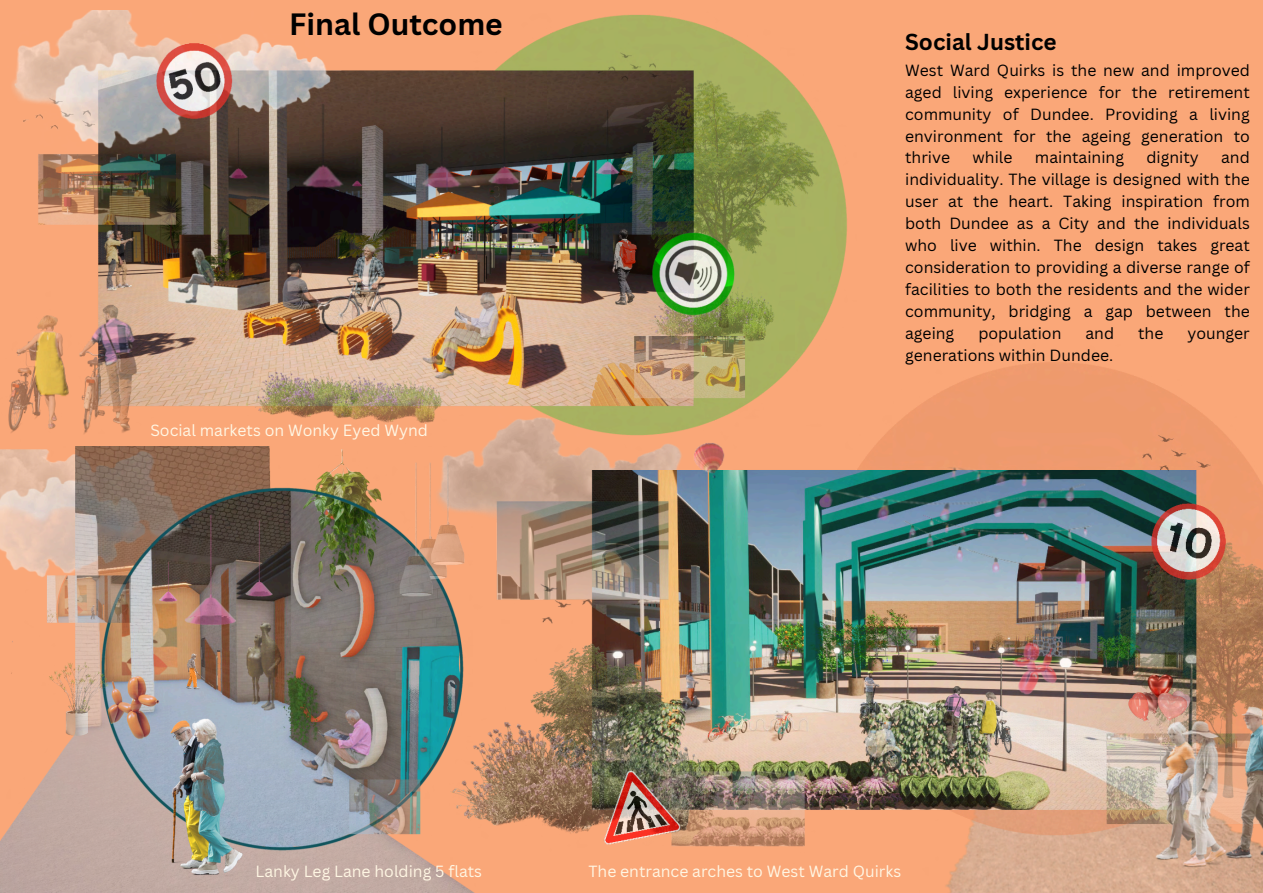
<style>
.page{position:relative;width:1263px;height:893px;background:#faa778}
.page>*{position:absolute;margin:0;border:0;box-sizing:border-box;transform-origin:0 0}
.t1{font:700 30px "Canva Sans";color:#000}
.t2{font:700 22.5px "Canva Sans";color:#000}
.t3{font:15.75px/21.9px "Canva Sans";color:#000;text-align:justify}
.t4{font:15.75px "Canva Sans";color:#fff6e3}
</style>
<div class="page">
<img style="left:486px;top:362px;width:777px;height:531px">
<img style="left:0;top:501px;width:486px;height:392px">
<img style="left:0;top:10px;width:857px;height:491px">
<p class="t1" style="left:289px;top:3px;width:215px">Final Outcome</p>
<p class="t4" style="left:150px;top:419px;width:279px">Social markets on Wonky Eyed Wynd</p>
<p class="t2" style="left:905px;top:26px;width:153px">Social Justice</p>
<p class="t3" style="left:905px;top:59px;width:346px">West Ward Quirks is the new and improved aged living experience for the retirement community of Dundee. Providing a living environment for the ageing generation to thrive</p>
<p class="t3" style="left:905px;top:146px;width:346px;text-indent:316px">and individuality. The village is designed with the user at the heart. Taking inspiration from both Dundee as a City and the individuals who live within. The design takes great consideration to providing a diverse range of facilities to both the residents and the wider community, bridging a gap between the ageing</p>
<p class="t3" style="left:972px;top:146px;width:41px">while</p>
<p class="t3" style="left:1035px;top:146px;width:91px">maintaining</p>
<p class="t3" style="left:1146px;top:146px;width:54px">dignity</p>
<p class="t3" style="left:978px;top:322px;width:85px">population</p>
<p class="t3" style="left:1085px;top:322px;width:30px">and</p>
<p class="t3" style="left:1138px;top:322px;width:27px">the</p>
<p class="t3" style="left:1187px;top:322px;width:64px">younger</p>
<p class="t3" style="left:905px;top:344px;width:210px">generations within Dundee.</p>
<p class="t4" style="left:256px;top:860px;width:228px">Lanky Leg Lane holding 5 flats</p>
<p class="t4" style="left:588px;top:860px;width:314px">The entrance arches to West Ward Quirks</p>
</div>
